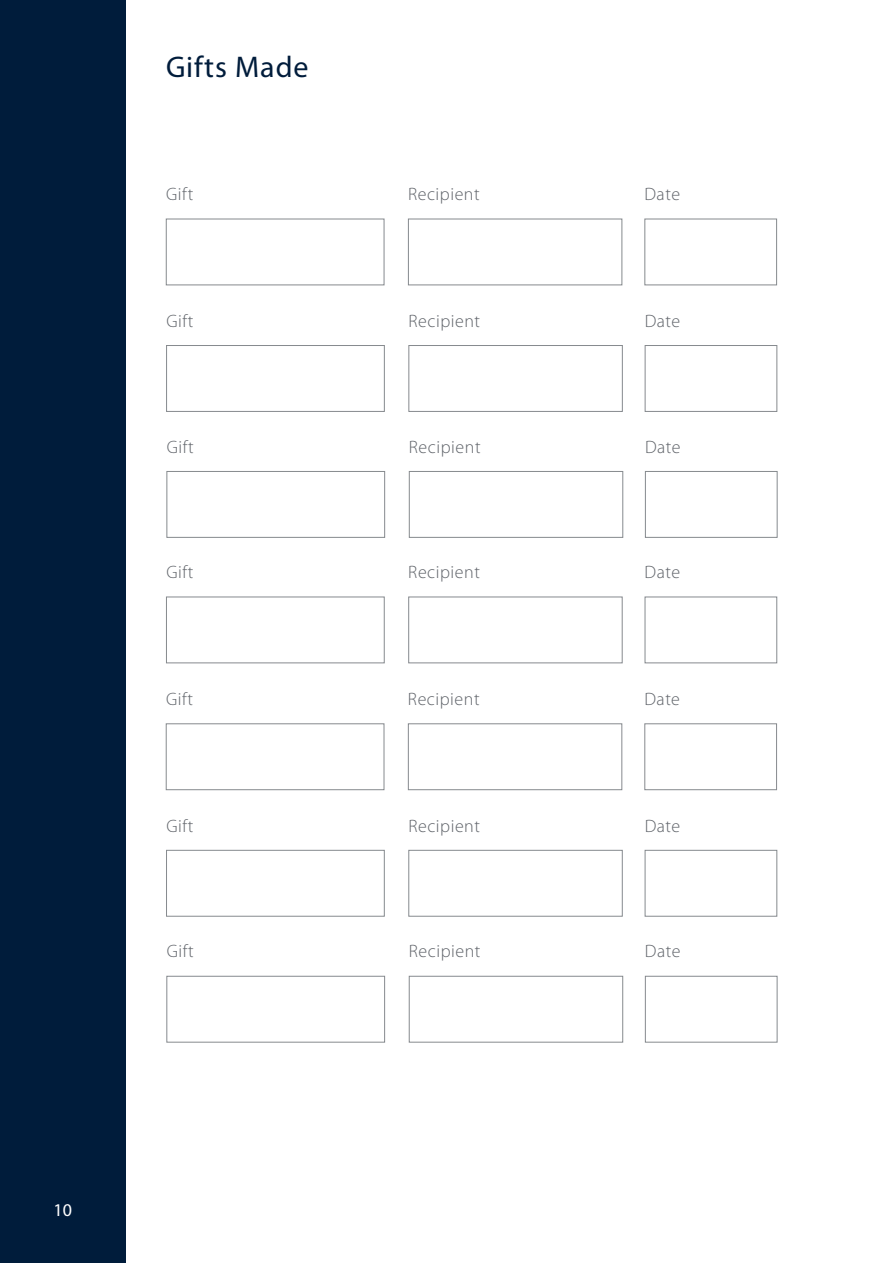
<style>
.page{position:relative;width:893px;height:1263px;background:#fff}
.page>*{position:absolute;margin:0;border:0;box-sizing:border-box;transform-origin:0 0}
.t1{font:30px "Myriad Pro";letter-spacing:.03em;color:#001c3b}
.t2{font:300 18px "Myriad Pro";letter-spacing:.03em;color:#5f6369}
.t3{font:18px "Myriad Pro";color:#fff}
</style>
<div class="page">
<div style="left:0;top:0;width:125px;height:1263px;background:#001c3b"></div>
<div style="left:166px;top:219px;width:218px;height:66px;border:1px solid #868a8e"></div>
<div style="left:408px;top:219px;width:214px;height:66px;border:1px solid #868a8e"></div>
<div style="left:166px;top:345px;width:219px;height:67px;border:1px solid #868a8e"></div>
<div style="left:408px;top:345px;width:215px;height:67px;border:1px solid #868a8e"></div>
<div style="left:166px;top:471px;width:219px;height:67px;border:1px solid #868a8e"></div>
<div style="left:409px;top:471px;width:214px;height:67px;border:1px solid #868a8e"></div>
<div style="left:166px;top:597px;width:219px;height:66px;border:1px solid #868a8e"></div>
<div style="left:408px;top:597px;width:215px;height:66px;border:1px solid #868a8e"></div>
<div style="left:644px;top:219px;width:133px;height:66px;border:1px solid #868a8e"></div>
<div style="left:645px;top:345px;width:132px;height:67px;border:1px solid #868a8e"></div>
<div style="left:645px;top:471px;width:132px;height:67px;border:1px solid #868a8e"></div>
<div style="left:645px;top:597px;width:132px;height:66px;border:1px solid #868a8e"></div>
<div style="left:166px;top:723px;width:218px;height:67px;border:1px solid #868a8e"></div>
<div style="left:408px;top:723px;width:214px;height:67px;border:1px solid #868a8e"></div>
<div style="left:166px;top:850px;width:219px;height:66px;border:1px solid #868a8e"></div>
<div style="left:408px;top:850px;width:215px;height:66px;border:1px solid #868a8e"></div>
<div style="left:166px;top:976px;width:219px;height:66px;border:1px solid #868a8e"></div>
<div style="left:409px;top:976px;width:214px;height:66px;border:1px solid #868a8e"></div>
<div style="left:644px;top:723px;width:133px;height:67px;border:1px solid #868a8e"></div>
<div style="left:645px;top:850px;width:132px;height:66px;border:1px solid #868a8e"></div>
<div style="left:645px;top:976px;width:132px;height:66px;border:1px solid #868a8e"></div>
<p class="t1" style="left:166px;top:48px;width:144px">Gifts Made</p>
<p class="t2" style="left:166px;top:184px;width:29px">Gift</p>
<p class="t2" style="left:408px;top:184px;width:73px">Recipient</p>
<p class="t2" style="left:166px;top:311px;width:29px">Gift</p>
<p class="t2" style="left:408px;top:311px;width:73px">Recipient</p>
<p class="t2" style="left:167px;top:437px;width:29px">Gift</p>
<p class="t2" style="left:409px;top:437px;width:73px">Recipient</p>
<p class="t2" style="left:166px;top:562px;width:29px">Gift</p>
<p class="t2" style="left:408px;top:562px;width:73px">Recipient</p>
<p class="t2" style="left:166px;top:689px;width:29px">Gift</p>
<p class="t2" style="left:408px;top:689px;width:73px">Recipient</p>
<p class="t2" style="left:166px;top:816px;width:29px">Gift</p>
<p class="t2" style="left:408px;top:816px;width:73px">Recipient</p>
<p class="t2" style="left:167px;top:941px;width:29px">Gift</p>
<p class="t2" style="left:409px;top:941px;width:73px">Recipient</p>
<p class="t3" style="left:53px;top:1198px;width:20px">10</p>
<p class="t2" style="left:644px;top:184px;width:37px">Date</p>
<p class="t2" style="left:645px;top:311px;width:37px">Date</p>
<p class="t2" style="left:645px;top:437px;width:37px">Date</p>
<p class="t2" style="left:645px;top:562px;width:37px">Date</p>
<p class="t2" style="left:644px;top:689px;width:37px">Date</p>
<p class="t2" style="left:645px;top:816px;width:37px">Date</p>
<p class="t2" style="left:645px;top:941px;width:37px">Date</p>
</div>
